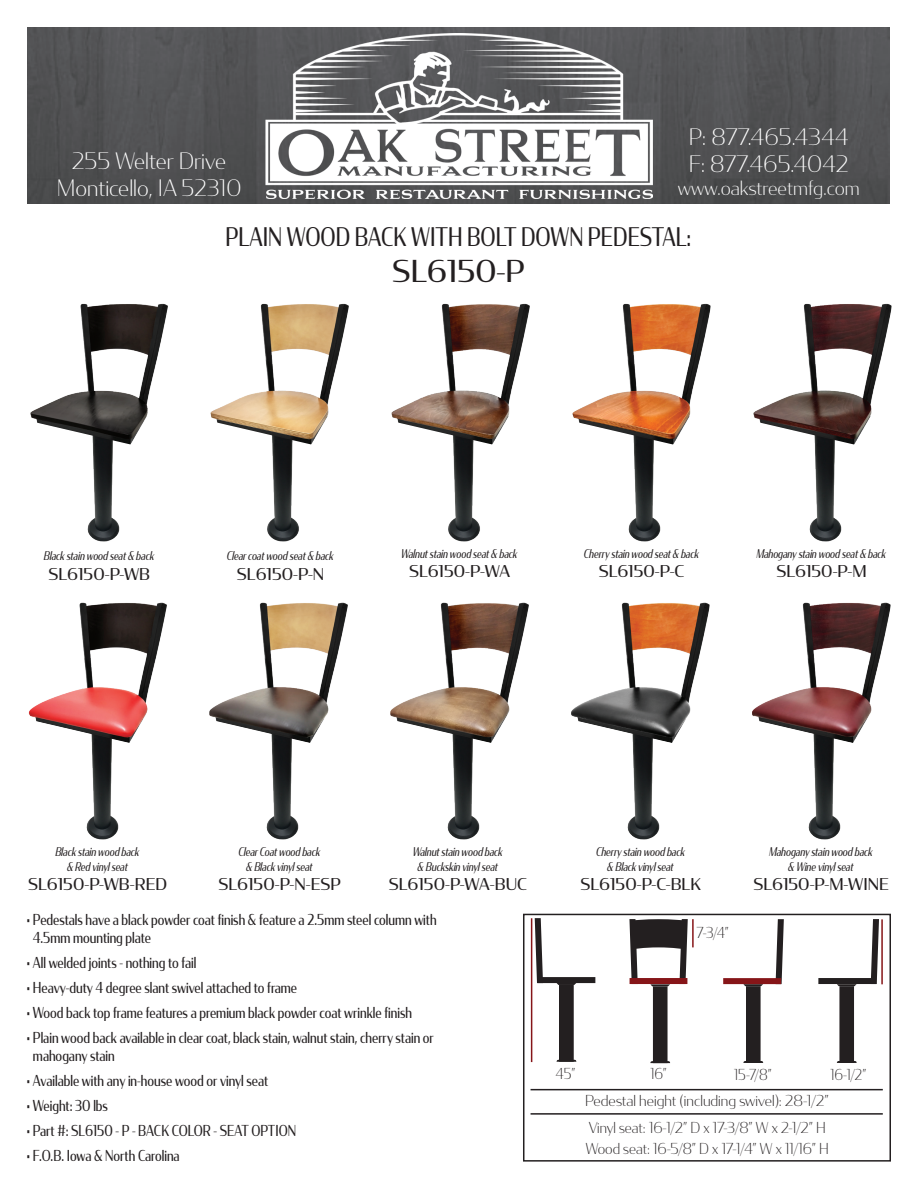
<style>
.page{position:relative;width:918px;height:1188px;background:#fff}
.page>*{position:absolute;margin:0;border:0;box-sizing:border-box;transform-origin:0 0}
.t1{font:30px "Condor";color:#231f20}
.t2{font:25.5px "Condor";color:#231f20;scale:.79 1}
.t3{font:200 22.5px/27px "Condor";color:#fff;text-align:center}
.t4{font:200 19.5px "Condor";color:#fff}
.t5{font:16.2px "Condor";color:#231f20}
.t6{font:15px/18px "Condor";color:#231f20;scale:.8 1}
.t7{font:200 15px/21px "Condor";color:#231f20;scale:.96 1}
.t8{font:200 15px "Condor";color:#231f20}
.t9{font:200 15px "Condor";color:#231f20;scale:.9 1}
.t10{font:italic 12px/14.4px "Condor";color:#231f20;text-align:center;scale:.75 1}
</style>
<div class="page">
<img style="left:27px;top:27px;width:863px;height:177px">
<img style="left:266px;top:33px;width:386px;height:165px">
<div style="left:840px;top:987px;width:13px;height:75px;background:#231f20"></div>
<div style="left:839px;top:986px;width:15px;height:77px;border:2px solid #231f20"></div>
<svg style="left:837px;top:1061px;width:20px;height:2px"></svg>
<svg style="left:837px;top:984px;width:20px;height:2px"></svg>
<div style="left:747px;top:987px;width:13px;height:75px;background:#231f20"></div>
<div style="left:746px;top:986px;width:15px;height:77px;border:2px solid #231f20"></div>
<svg style="left:743px;top:1061px;width:20px;height:2px"></svg>
<svg style="left:743px;top:984px;width:20px;height:2px"></svg>
<div style="left:560px;top:986px;width:13px;height:75px;background:#231f20"></div>
<div style="left:559px;top:985px;width:15px;height:77px;border:2px solid #231f20"></div>
<svg style="left:557px;top:1060px;width:19px;height:2px"></svg>
<svg style="left:557px;top:983px;width:19px;height:2px"></svg>
<hr style="left:531px;top:1089px;width:352px;height:1px;background:#231f20">
<div style="left:523px;top:914px;width:368px;height:248px;border:2px solid #231f20"></div>
<hr style="left:531px;top:918px;width:1px;height:144px;background:#861518">
<hr style="left:881px;top:919px;width:2px;height:65px;background:#861518">
<hr style="left:531px;top:1113px;width:352px;height:2px;background:#231f20">
<svg style="left:868px;top:913px;width:14px;height:72px"></svg>
<div style="left:818px;top:978px;width:58px;height:6px;background:#231f20"></div>
<svg style="left:532px;top:913px;width:14px;height:76px"></svg>
<div style="left:538px;top:977px;width:57px;height:6px;background:#231f20"></div>
<svg style="left:772px;top:913px;width:15px;height:72px"></svg>
<div style="left:723px;top:978px;width:58px;height:6px;background:#861518"></div>
<div style="left:654px;top:987px;width:13px;height:75px;background:#231f20"></div>
<div style="left:653px;top:986px;width:15px;height:77px;border:2px solid #231f20"></div>
<svg style="left:650px;top:1061px;width:20px;height:2px"></svg>
<img style="left:267px;top:444px;width:45px;height:97px">
<img style="left:87px;top:444px;width:44px;height:97px">
<img style="left:30px;top:304px;width:138px;height:140px">
<img style="left:210px;top:304px;width:139px;height:140px">
<img style="left:448px;top:444px;width:45px;height:97px">
<img style="left:391px;top:304px;width:139px;height:140px">
<img style="left:628px;top:444px;width:46px;height:97px">
<img style="left:572px;top:304px;width:139px;height:140px">
<img style="left:809px;top:444px;width:46px;height:97px">
<img style="left:753px;top:304px;width:139px;height:140px">
<img style="left:266px;top:743px;width:33px;height:97px">
<img style="left:86px;top:743px;width:33px;height:97px">
<img style="left:29px;top:602px;width:138px;height:141px">
<img style="left:209px;top:602px;width:139px;height:141px">
<img style="left:447px;top:743px;width:33px;height:97px">
<img style="left:390px;top:602px;width:139px;height:141px">
<img style="left:627px;top:743px;width:33px;height:97px">
<img style="left:571px;top:602px;width:139px;height:141px">
<img style="left:808px;top:743px;width:33px;height:97px">
<img style="left:752px;top:602px;width:139px;height:141px">
<svg style="left:626px;top:913px;width:65px;height:77px"></svg>
<hr style="left:692px;top:919px;width:2px;height:28px;background:#861518">
<h3 class="t3" style="left:57px;top:146px;width:186px">255 Welter Drive<br>Monticello, IA 52310</h3>
<h3 class="t3" style="left:689px;top:123px;width:161px;text-align:left">P: 877.465.4344<br>F: 877.465.4042</h3>
<h3 class="t4" style="left:678px;top:176px;width:184px">www.oakstreetmfg.com</h3>
<h2 class="t2" style="left:226px;top:220px;width:591px">PLAIN WOOD BACK WITH BOLT DOWN PEDESTAL:</h2>
<h1 class="t1" style="left:392px;top:252px;width:134px">SL6150-P</h1>
<p class="t10" style="left:44px;top:548px;width:149px">Black stain wood seat &amp; back</p>
<p class="t5" style="left:49px;top:563px;width:103px">SL6150-P-WB</p>
<p class="t10" style="left:227px;top:548px;width:144px">Clear coat wood seat &amp; back</p>
<p class="t5" style="left:237px;top:563px;width:89px">SL6150-P-N</p>
<p class="t10" style="left:401px;top:546px;width:157px">Walnut stain wood seat &amp; back</p>
<p class="t5" style="left:409px;top:561px;width:103px">SL6150-P-WA</p>
<p class="t10" style="left:584px;top:546px;width:155px">Cherry stain wood seat &amp; back</p>
<p class="t5" style="left:599px;top:561px;width:87px">SL6150-P-C</p>
<p class="t10" style="left:757px;top:546px;width:175px">Mahogany stain wood seat &amp; back</p>
<p class="t5" style="left:776px;top:561px;width:92px">SL6150-P-M</p>
<p class="t10" style="left:56px;top:844px;width:114px">Black stain wood back &amp; Red vinyl seat</p>
<p class="t5" style="left:28px;top:874px;width:141px">SL6150-P-WB-RED</p>
<p class="t10" style="left:239px;top:844px;width:111px">Clear Coat wood back &amp; Black vinyl seat</p>
<p class="t5" style="left:219px;top:874px;width:124px">SL6150-P-N-ESP</p>
<p class="t10" style="left:413px;top:844px;width:122px">Walnut stain wood back &amp; Buckskin vinyl seat</p>
<p class="t5" style="left:389px;top:874px;width:140px">SL6150-P-WA-BUC</p>
<p class="t10" style="left:596px;top:844px;width:120px">Cherry stain wood back &amp; Black vinyl seat</p>
<p class="t5" style="left:581px;top:874px;width:122px">SL6150-P-C-BLK</p>
<p class="t10" style="left:769px;top:844px;width:140px">Mahogany stain wood back &amp; Wine vinyl seat</p>
<p class="t5" style="left:753px;top:874px;width:137px">SL6150-P-M-WINE</p>
<p class="t6" style="left:33px;top:910px;width:506px;text-indent:-7px">• Pedestals have a black powder coat finish &amp; feature a 2.5mm steel column with<br>4.5mm mounting plate</p>
<p class="t6" style="left:26px;top:953px;width:214px">• All welded joints - nothing to fail</p>
<p class="t6" style="left:26px;top:978px;width:340px">• Heavy-duty 4 degree slant swivel attached to frame</p>
<p class="t6" style="left:26px;top:1003px;width:484px">• Wood back top frame features a premium black powder coat wrinkle finish</p>
<p class="t6" style="left:33px;top:1028px;width:503px;text-indent:-7px">• Plain wood back available in clear coat, black stain, walnut stain, cherry stain or mahogany stain</p>
<p class="t6" style="left:26px;top:1071px;width:304px">• Available with any in-house wood or vinyl seat</p>
<p class="t6" style="left:26px;top:1096px;width:104px">• Weight: 30 lbs</p>
<p class="t6" style="left:26px;top:1121px;width:339px">• Part #: SL6150 - P - BACK COLOR - SEAT OPTION</p>
<p class="t6" style="left:26px;top:1146px;width:193px">• F.O.B. Iowa &amp; North Carolina</p>
<p class="t9" style="left:697px;top:923px;width:37px">7-3/4”</p>
<p class="t9" style="left:556px;top:1064px;width:24px">45”</p>
<p class="t9" style="left:650px;top:1064px;width:20px">16”</p>
<p class="t9" style="left:734px;top:1065px;width:43px">15-7/8”</p>
<p class="t9" style="left:830px;top:1065px;width:41px">16-1/2”</p>
<p class="t8" style="left:585px;top:1091px;width:245px">Pedestal height (including swivel): 28-1/2”</p>
<p class="t7" style="left:586px;top:1116px;width:255px">Vinyl seat: 16-1/2” D x 17-3/8” W x 2-1/2” H<br>Wood seat: 16-5/8” D x 17-1/4” W x 11/16” H</p>
</div>
